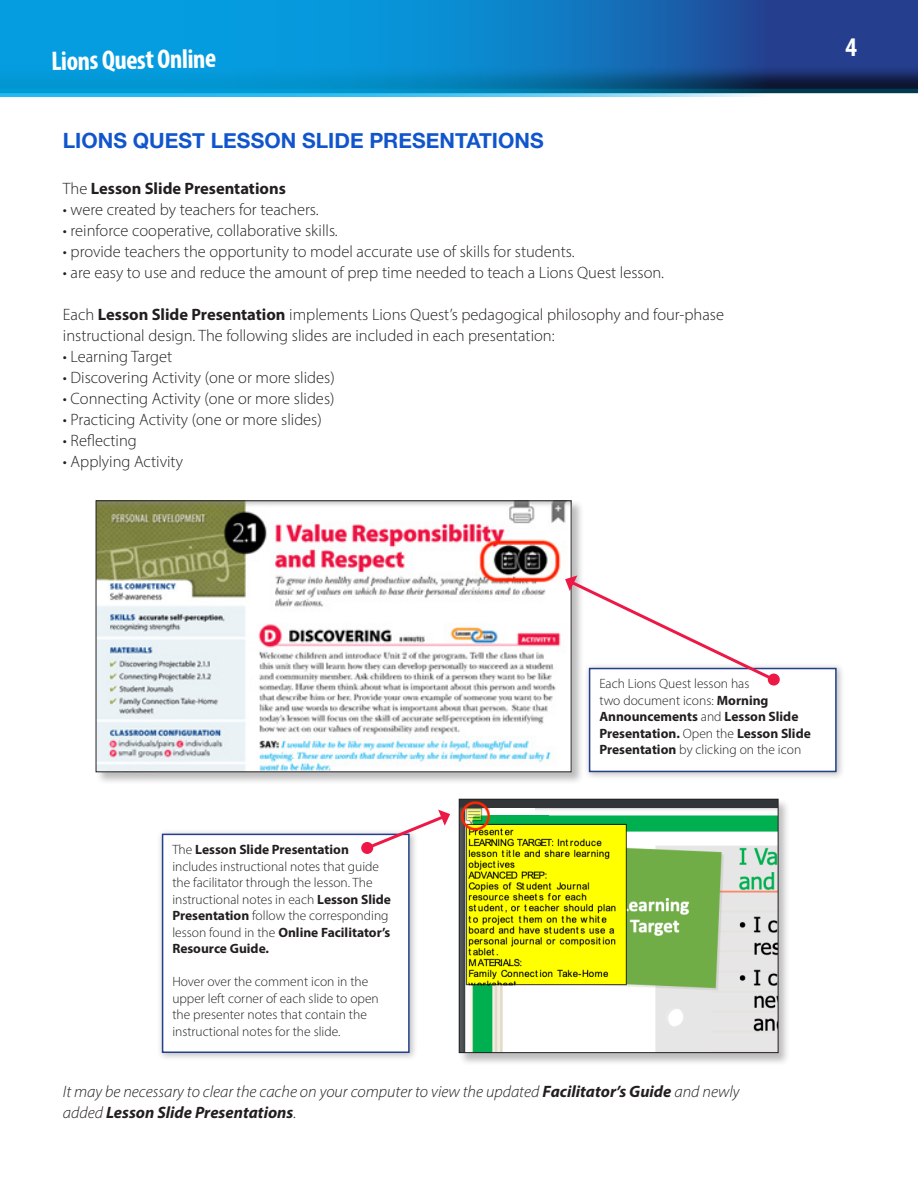
<style>
.page{position:relative;width:918px;height:1188px;background:#fff}
.page>*{position:absolute;margin:0;border:0;box-sizing:border-box;transform-origin:0 0}
.Lesson_Title{font:700 condensed 27px "Myriad Pro";color:#fff}
.Lesson_Intro_Text{font:700 21px "Helvetica Neue";color:#15c}
.t1{font:300 16.5px/21px "Myriad Pro";color:#231f20}
.t2{font:300 16.5px "Myriad Pro";color:#222}
.t3{font:italic 300 16.5px/21px "Myriad Pro";color:#231f20}
.t4{font:700 16.5px "Myriad Pro";color:#231f20}
.t5{font:300 13.5px/16.5px "Myriad Pro";color:#231f20}
.s1{font-weight:300}
.s2{color:#231f20}
.s3{font-weight:700}
</style>
<div class="page">
<div style="left:0;top:0;width:918px;height:95px;background:#231f20;opacity:.75"></div>
<div style="left:584px;top:663px;width:261px;height:117px;background:#231f20;opacity:.3"></div>
<div style="left:590px;top:669px;width:246px;height:102px;background:#fff"></div>
<div style="left:589px;top:668px;width:248px;height:104px;border:2px solid #253f8e"></div>
<div style="left:157px;top:829px;width:261px;height:232px;background:#231f20;opacity:.3"></div>
<div style="left:163px;top:834px;width:246px;height:218px;background:#fff"></div>
<div style="left:162px;top:834px;width:248px;height:219px;border:2px solid #253f8e"></div>
<svg style="left:0;top:0;width:771px;height:97px;background:#0d87c9"></svg>
<div style="left:95px;top:500px;width:489px;height:285px;background:#231f20;opacity:.3"></div>
<img style="left:98px;top:502px;width:472px;height:268px">
<div style="left:96px;top:500px;width:476px;height:272px;border:1px solid #231f20"></div>
<svg style="left:768px;top:673px;width:12px;height:13px"></svg>
<svg style="left:565px;top:575px;width:213px;height:109px"></svg>
<svg style="left:361px;top:842px;width:12px;height:12px"></svg>
<svg style="left:363px;top:810px;width:87px;height:42px"></svg>
<div style="left:458px;top:798px;width:333px;height:268px;background:#231f20;opacity:.3"></div>
<img style="left:461px;top:801px;width:315px;height:250px">
<div style="left:459px;top:799px;width:319px;height:254px;border:1px solid #231f20"></div>
<div style="left:490px;top:808px;width:45px;height:7px;background:#fff"></div>
<div style="left:490px;top:801px;width:59px;height:7px;background:#323639"></div>
<div style="left:490px;top:815px;width:59px;height:7px;background:#00b050"></div>
<p class="Lesson_Title" style="left:51px;top:44px;width:166px;rotate:-1deg">Lions Quest Online</p>
<p class="Lesson_Intro_Text" style="left:63px;top:124px;width:482px">LIONS QUEST LESSON SLIDE PRESENTATIONS</p>
<p class="t4" style="left:63px;top:178px;width:224px"><span class="s1">The</span> Lesson Slide Presentations</p>
<p class="t1" style="left:63px;top:199px;width:257px">• were created by teachers for teachers.</p>
<p class="t2" style="left:63px;top:221px;width:276px"><span class="s2">•</span> reinforce cooperative, collaborative skills.</p>
<p class="t2" style="left:63px;top:242px;width:513px"><span class="s2">•</span> provide teachers the opportunity to model accurate use of skills for students.</p>
<p class="t2" style="left:63px;top:263px;width:603px"><span class="s2">•</span> are easy to use and reduce the amount of prep time needed to teach a Lions Quest lesson.</p>
<p class="t1" style="left:63px;top:304px;width:663px">Each <span class="s3">Lesson Slide Presentation</span> implements Lions Quest’s pedagogical philosophy and four-phase instructional design. The following slides are included in each presentation:</p>
<p class="t1" style="left:63px;top:346px;width:111px">• Learning Target</p>
<p class="t1" style="left:63px;top:367px;width:273px">• Discovering Activity (one or more slides)</p>
<p class="t1" style="left:63px;top:388px;width:273px">• Connecting Activity (one or more slides)</p>
<p class="t1" style="left:63px;top:409px;width:260px">• Practicing Activity (one or more slides)</p>
<p class="t1" style="left:63px;top:430px;width:76px">• Reflecting</p>
<p class="t1" style="left:63px;top:451px;width:122px">• Applying Activity</p>
<p class="Lesson_Title" style="left:845px;top:30px;width:13px">4</p>
<p class="t5" style="left:172px;top:841px;width:220px">The <span class="s3">Lesson Slide Presentation </span>includes instructional notes that guide the facilitator through the lesson. The instructional notes in each <span class="s3">Lesson Slide Presentation</span> follow the corresponding lesson found in the <span class="s3">Online Facilitator’s Resource Guide.</span></p>
<p class="t5" style="left:172px;top:973px;width:208px">Hover over the comment icon in the upper left corner of each slide to open the presenter notes that contain the instructional notes for the slide.</p>
<p class="t5" style="left:599px;top:676px;width:213px">Each Lions Quest lesson has<br>two document icons: <span class="s3">Morning<br>Announcements</span> and <span class="s3">Lesson Slide<br>Presentation.</span> Open the <span class="s3">Lesson Slide<br>Presentation</span> by clicking on the icon</p>
<p class="t3" style="left:63px;top:1081px;width:678px">It may be necessary to clear the cache on your computer to view the updated <span class="s3">Facilitator’s Guide</span> and newly added <span class="s3">Lesson Slide Presentations</span>.</p>
</div>
